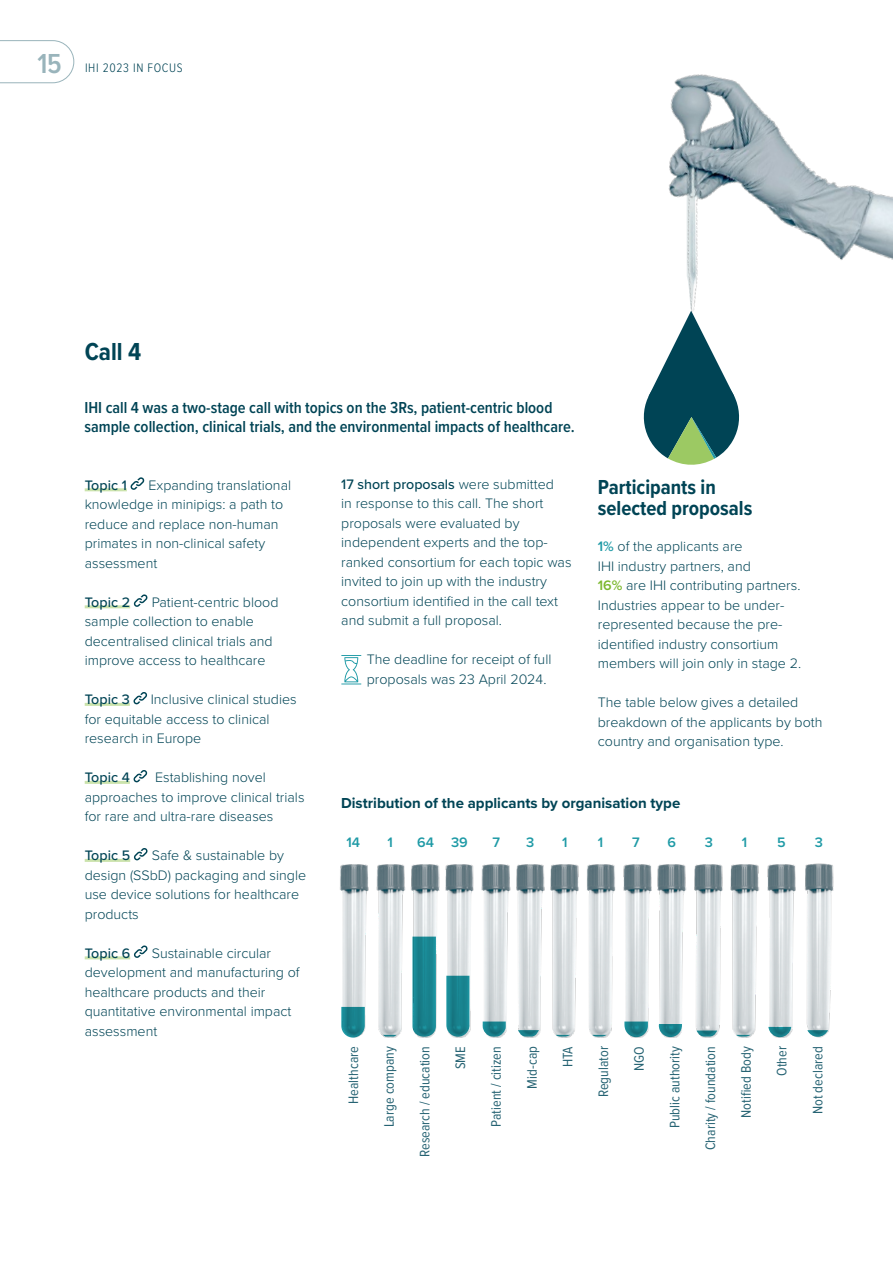
<style>
.page{position:relative;width:893px;height:1263px;background:#fff}
.page>*{position:absolute;margin:0;border:0;box-sizing:border-box;transform-origin:0 0}
.t1{font:600 28.5px "Proxima Nova Cond";color:#99b4bb}
.t2{font:700 25.5px "Proxima Nova Cond";color:#045}
.t3{font:700 21px/21px "Proxima Nova Cond";color:#045}
.Text{font:600 16.5px/19.5px "Proxima Nova Cond";color:#045}
.Text-2{font:700 15px "Proxima Nova";color:#045}
.Text-3{font:300 14.25px/19.5px "Proxima Nova";color:#045}
.Text-4{font:14.25px "Proxima Nova Cond";color:#266373}
.Text-5{font:500 14.25px "Proxima Nova";color:#045}
.Text-6{font:600 14.25px "Proxima Nova";color:#1e9aa6}
.t4{font:300 12.75px "Proxima Nova Cond";letter-spacing:.05em;color:#045}
.s1{font-weight:500}
.s2{font-weight:600;color:#1e9aa6}
.s3{font-weight:600;color:#7cb82f}
</style>
<div class="page">
<hr style="left:85px;top:488px;width:42px;height:3px;background:#cbe3ac">
<hr style="left:85px;top:605px;width:45px;height:3px;background:#cbe3ac">
<hr style="left:85px;top:703px;width:45px;height:3px;background:#cbe3ac">
<hr style="left:85px;top:781px;width:45px;height:3px;background:#cbe3ac">
<hr style="left:85px;top:859px;width:45px;height:3px;background:#cbe3ac">
<hr style="left:85px;top:956px;width:45px;height:3px;background:#cbe3ac">
<svg style="left:130px;top:477px;width:15px;height:13px"></svg>
<svg style="left:134px;top:594px;width:14px;height:13px"></svg>
<svg style="left:133px;top:692px;width:14px;height:12px"></svg>
<svg style="left:133px;top:770px;width:14px;height:12px"></svg>
<svg style="left:134px;top:848px;width:14px;height:12px"></svg>
<svg style="left:134px;top:945px;width:14px;height:13px"></svg>
<img style="left:340px;top:863px;width:494px;height:175px">
<svg style="left:697px;top:1030px;width:20px;height:6px"></svg>
<svg style="left:518px;top:1030px;width:21px;height:6px"></svg>
<svg style="left:383px;top:1035px;width:14px;height:1px"></svg>
<svg style="left:556px;top:1035px;width:14px;height:1px"></svg>
<svg style="left:592px;top:1035px;width:15px;height:1px"></svg>
<svg style="left:736px;top:1035px;width:14px;height:1px"></svg>
<svg style="left:341px;top:655px;width:20px;height:29px"></svg>
<svg style="left:412px;top:936px;width:24px;height:101px;background:#248a96"></svg>
<svg style="left:446px;top:976px;width:23px;height:61px"></svg>
<svg style="left:483px;top:1021px;width:23px;height:16px"></svg>
<svg style="left:624px;top:1021px;width:24px;height:16px"></svg>
<svg style="left:659px;top:1024px;width:23px;height:13px"></svg>
<svg style="left:768px;top:1027px;width:23px;height:10px"></svg>
<svg style="left:807px;top:1030px;width:21px;height:7px"></svg>
<svg style="left:341px;top:1007px;width:24px;height:30px"></svg>
<img style="left:669px;top:74px;width:224px;height:186px">
<svg style="left:643px;top:167px;width:103px;height:298px"></svg>
<svg style="left:0;top:40px;width:74px;height:43px"></svg>
<h1 class="t1" style="left:38px;top:42px;width:26px">15</h1>
<p class="t4" style="left:85px;top:59px;width:99px">IHI 2023 IN FOCUS</p>
<p class="t2" style="left:85px;top:333px;width:58px">Call 4</p>
<p class="Text" style="left:85px;top:397px;width:492px">IHI call 4 was a two-stage call with topics on the 3Rs, patient-centric blood sample collection, clinical trials, and the environmental impacts of healthcare.</p>
<p class="Text-5" style="left:85px;top:474px;width:44px">Topic 1</p>
<p class="Text-3" style="left:85px;top:475px;width:208px;text-indent:64px">Expanding translational knowledge in minipigs: a path to reduce and replace non-human primates in non-clinical safety assessment</p>
<p class="Text-5" style="left:85px;top:591px;width:47px">Topic 2</p>
<p class="Text-3" style="left:85px;top:592px;width:195px;text-indent:67px">Patient-centric blood sample collection to enable decentralised clinical trials and improve access to healthcare</p>
<p class="Text-5" style="left:85px;top:689px;width:47px">Topic 3</p>
<p class="Text-3" style="left:85px;top:689px;width:213px;text-indent:66px">Inclusive clinical studies for equitable access to clinical research in Europe</p>
<p class="Text-5" style="left:85px;top:767px;width:47px">Topic 4</p>
<p class="Text-3" style="left:85px;top:767px;width:221px;text-indent:70px">Establishing novel approaches to improve clinical trials for rare and ultra-rare diseases</p>
<p class="Text-5" style="left:85px;top:845px;width:47px">Topic 5</p>
<p class="Text-3" style="left:85px;top:845px;width:223px;text-indent:67px">Safe &amp; sustainable by design (SSbD) packaging and single use device solutions for healthcare products</p>
<p class="Text-5" style="left:85px;top:942px;width:47px">Topic 6</p>
<p class="Text-3" style="left:85px;top:943px;width:216px;text-indent:67px">Sustainable circular development and manufacturing of healthcare products and their quantitative environmental impact assessment</p>
<p class="Text-3" style="left:341px;top:473px;width:232px"><span class="s1">17 short proposals</span> were submitted<br>in response to this call. The short proposals were evaluated by independent experts and the top&shy;ranked consortium for each topic was invited to join up with the industry consortium identified in the call text and submit a full proposal.</p>
<p class="Text-3" style="left:367px;top:649px;width:186px">The deadline for receipt of full proposals was 23 April 2024.</p>
<p class="t3" style="left:598px;top:476px;width:156px">Participants in selected proposals</p>
<p class="Text-3" style="left:598px;top:536px;width:205px"><span class="s2">1%</span> of the applicants are<br>IHI industry partners, and<br><span class="s3">16%</span> are IHI contributing partners.<br>Industries appear to be under&shy;represented because the pre&shy;identified industry consortium members will join only in stage 2.</p>
<p class="Text-3" style="left:598px;top:692px;width:226px">The table below gives a detailed breakdown of the applicants by both country and organisation type.</p>
<p class="Text-2" style="left:341px;top:791px;width:341px">Distribution of the applicants by organisation type</p>
<p class="Text-6" style="left:346px;top:831px;width:15px">14</p>
<p class="Text-6" style="left:387px;top:831px;width:7px">1</p>
<p class="Text-6" style="left:417px;top:831px;width:18px">64</p>
<p class="Text-6" style="left:451px;top:831px;width:18px">39</p>
<p class="Text-6" style="left:492px;top:831px;width:9px">7</p>
<p class="Text-6" style="left:526px;top:831px;width:10px">3</p>
<p class="Text-6" style="left:562px;top:831px;width:7px">1</p>
<p class="Text-6" style="left:598px;top:831px;width:7px">1</p>
<p class="Text-6" style="left:632px;top:831px;width:9px">7</p>
<p class="Text-6" style="left:667px;top:831px;width:10px">6</p>
<p class="Text-6" style="left:705px;top:831px;width:10px">3</p>
<p class="Text-6" style="left:742px;top:831px;width:7px">1</p>
<p class="Text-6" style="left:777px;top:831px;width:10px">5</p>
<p class="Text-6" style="left:815px;top:831px;width:10px">3</p>
<p class="Text-4" style="left:343px;top:1104px;width:59px;rotate:-90deg">Healthcare</p>
<p class="Text-4" style="left:379px;top:1127px;width:83px;rotate:-90deg">Large company</p>
<p class="Text-4" style="left:414px;top:1157px;width:112px;rotate:-90deg">Research / education</p>
<p class="Text-4" style="left:450px;top:1069px;width:24px;rotate:-90deg">SME</p>
<p class="Text-4" style="left:486px;top:1127px;width:82px;rotate:-90deg">Patient / citizen</p>
<p class="Text-4" style="left:521px;top:1088px;width:44px;rotate:-90deg">Mid-cap</p>
<p class="Text-4" style="left:557px;top:1067px;width:23px;rotate:-90deg">HTA</p>
<p class="Text-4" style="left:593px;top:1097px;width:53px;rotate:-90deg">Regulator</p>
<p class="Text-4" style="left:629px;top:1071px;width:26px;rotate:-90deg">NGO</p>
<p class="Text-4" style="left:664px;top:1128px;width:83px;rotate:-90deg">Public authority</p>
<p class="Text-4" style="left:700px;top:1150px;width:105px;rotate:-90deg">Charity / foundation</p>
<p class="Text-4" style="left:736px;top:1118px;width:73px;rotate:-90deg">Notified Body</p>
<p class="Text-4" style="left:771px;top:1076px;width:31px;rotate:-90deg">Other</p>
<p class="Text-4" style="left:807px;top:1114px;width:70px;rotate:-90deg">Not declared</p>
</div>
